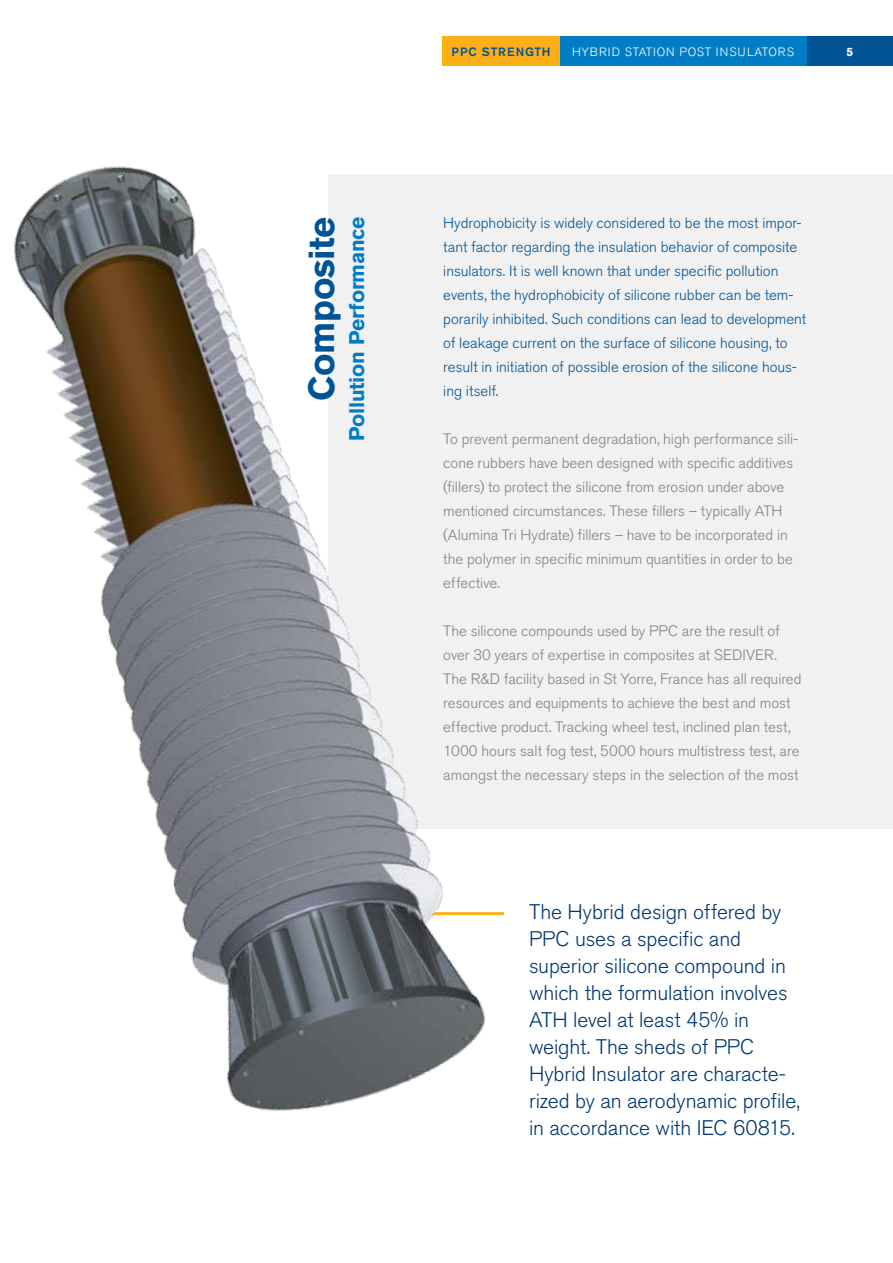
<style>
.page{position:relative;width:893px;height:1263px;background:#fff}
.page>*{position:absolute;margin:0;border:0;box-sizing:border-box;transform-origin:0 0}
.t1{font:700 36px "Akzidenz Grotesk Pro";letter-spacing:-.01em;color:#005496}
.t2{font:300 21px/27px "Akzidenz Grotesk Pro";letter-spacing:-.005em;color:#003871}
.t3{font:700 21px "Akzidenz Grotesk Pro";letter-spacing:-.01em;color:#007dc5}
.t4{font:300 15px/24px "Akzidenz Grotesk Pro";color:#808285}
.t5{font:300 15px/24px "Akzidenz Grotesk Pro";color:#005496}
.t6{font:300 12px "Akzidenz Grotesk Pro";letter-spacing:.06em;color:#fff}
.t7{font:500 12px "Akzidenz Grotesk Pro";letter-spacing:.06em;color:#005496}
.t8{font:700 12px "Akzidenz Grotesk Pro";color:#fff}
</style>
<div class="page">
<div style="left:806px;top:36px;width:87px;height:30px;background:#005496"></div>
<div style="left:442px;top:36px;width:118px;height:30px;background:#fcaf17"></div>
<div style="left:560px;top:36px;width:246px;height:30px;background:#007dc5"></div>
<div style="left:328px;top:174px;width:565px;height:654px;background:#f1f1f2"></div>
<img style="left:13px;top:166px;width:516px;height:945px">
<p class="t7" style="left:452px;top:44px;width:101px">PPC STRENGTH</p>
<p class="t6" style="left:572px;top:44px;width:125px">HYBRID STATION Post</p>
<p class="t6" style="left:716px;top:44px;width:13px">Insu</p>
<p class="t6" style="left:747px;top:44px;width:17px">lators</p>
<p class="t8" style="left:846px;top:44px;width:8px">5</p>
<h1 class="t1" style="left:298px;top:401px;width:186px;rotate:-90deg">Composite</h1>
<h2 class="t3" style="left:343px;top:441px;width:226px;rotate:-90deg">Pollution Performance</h2>
<p class="t5" style="left:443px;top:211px;width:364px">Hydrophobicity is widely considered to be the most impor&shy;tant factor regarding the insulation behavior of composite insulators. It is well known that under specific pollution events, the hydrophobicity of silicone rubber can be tem&shy;porarily inhibited. Such conditions can lead to development of leakage current on the surface of silicone housing, to result in initiation of possible erosion of the silicone hous&shy;ing itself.</p>
<p class="t4" style="left:443px;top:427px;width:356px">To prevent permanent degradation, high performance sili&shy;cone rubbers have been designed with specific additives (fillers) to protect the silicone from erosion under above mentioned circumstances. These fillers – typically ATH (Alumina Tri Hydrate) fillers – have to be incorporated in the polymer in specific minimum quantities in order to be effective.</p>
<p class="t4" style="left:443px;top:619px;width:360px">The silicone compounds used by PPC are the result of over 30 years of expertise in composites at SEDIVER.<br>The R&amp;D facility based in St Yorre, France has all required resources and equipments to achieve the best and most effective product. Tracking wheel test, inclined plan test, 1000 hours salt fog test, 5000 hours multistress test, are amongst the necessary steps in the selection of the most</p>
<p class="t2" style="left:529px;top:898px;width:272px">The Hybrid design offered by<br>PPC uses a specific and superior silicone compound in which the formulation involves<br>ATH level at least 45% in weight. The sheds of PPC<br>Hybrid Insulator are characte&shy;rized by an aerodynamic profile, in accordance with IEC 60815.</p>
</div>
